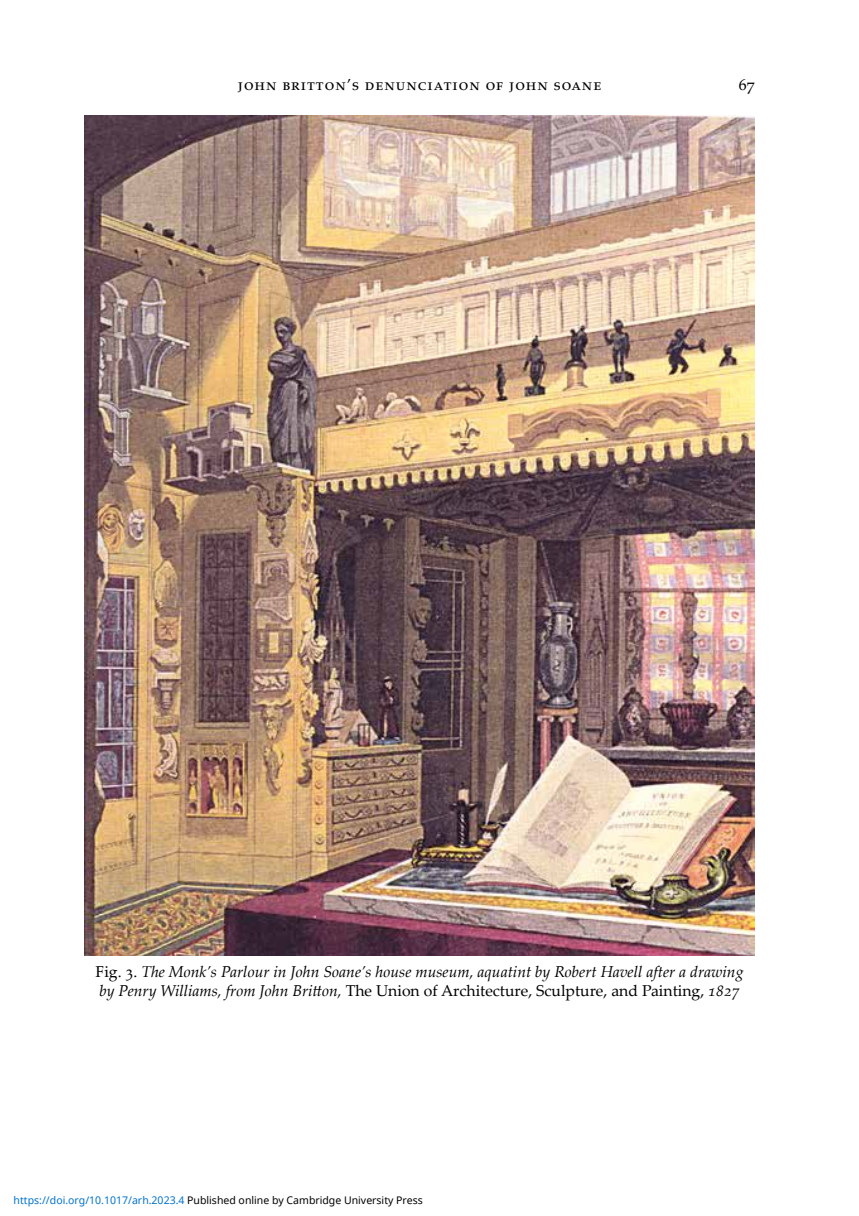
<style>
.page{position:relative;width:859px;height:1216px;background:#fff}
.page>*{position:absolute;margin:0;border:0;box-sizing:border-box;transform-origin:0 0}
.t1{font:italic 15.75px/19.2px "Palatino Linotype";color:#000}
.t2{font:15.75px "Palatino SC";letter-spacing:.06em;color:#000}
.t3{font:10.5px "Noto Sans";color:#000}
.s1{font-style:normal}
.s2{font-family:"Palatino SC";font-style:normal}
.s3{color:#0172cf}
</style>
<div class="page">
<img style="left:84px;top:115px;width:670px;height:840px">
<p class="t2" style="left:238px;top:75px;width:365px">john britton’s denunciation of john soane</p>
<p class="t2" style="left:738px;top:75px;width:17px">67</p>
<p class="t1" style="left:96px;top:961px;width:649px"><span class="s1">Fig.</span> <span class="s2">3</span><span class="s1">.</span> The Monk’s Parlour in John Soane’s house museum, aquatint by Robert Havell after a drawing by Penry Williams, from John Britton, <span class="s1">The Union of Architecture, Sculpture, and Painting,</span> 1827</p>
<p class="t3" style="left:14px;top:1192px;width:410px"><span class="s3">https://doi.org/10.1017/arh.2023.4</span> Published online by Cambridge University Press</p>
</div>
